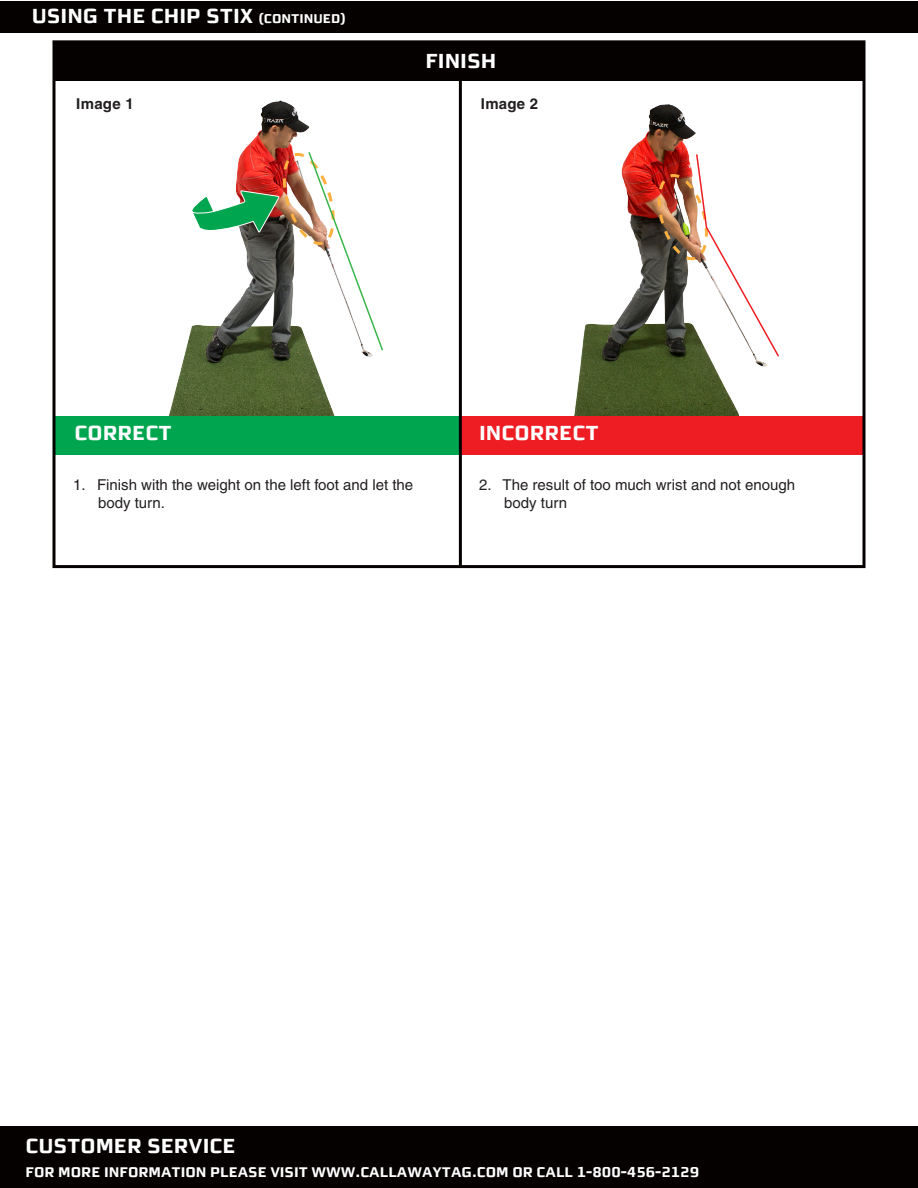
<style>
.page{position:relative;width:918px;height:1188px;background:#fff}
.page>*{position:absolute;margin:0;border:0;box-sizing:border-box;transform-origin:0 0}
.t1{font:700 24px "Morgan Sn Caps";color:#fff}
.t2{font:700 16.5px "Morgan Sn Caps";color:#fff}
.t3{font:15px/18px "Helvetica";color:#231f20}
.t4{font:700 15px "Helvetica";letter-spacing:.015em;color:#231f20}
.s1{font-size:15px}
</style>
<div class="page">
<img style="left:169px;top:100px;width:204px;height:316px">
<div style="left:0;top:1127px;width:918px;height:61px;background:#060101"></div>
<img style="left:524px;top:80px;width:269px;height:375px">
<div style="left:0;top:1px;width:918px;height:32px;background:#060101"></div>
<img style="left:190px;top:150px;width:194px;height:202px">
<img style="left:652px;top:153px;width:129px;height:205px">
<div style="left:55px;top:416px;width:406px;height:38px;background:#00a54f"></div>
<div style="left:462px;top:416px;width:402px;height:38px;background:#ee1d23"></div>
<div style="left:55px;top:42px;width:809px;height:38px;background:#060101"></div>
<hr style="left:459px;top:79px;width:3px;height:488px;background:#060101">
<div style="left:52px;top:40px;width:814px;height:528px;border:3px solid #060101"></div>
<h1 class="t1" style="left:32px;top:3px;width:315px">USING THE CHIP STIX <span class="s1">(CONTINUED)</span></h1>
<h1 class="t1" style="left:425px;top:48px;width:72px">FINISH</h1>
<p class="t4" style="left:76px;top:95px;width:59px">Image 1</p>
<p class="t4" style="left:481px;top:95px;width:59px">Image 2</p>
<h1 class="t1" style="left:75px;top:420px;width:99px">CORRECT</h1>
<h1 class="t1" style="left:479px;top:420px;width:121px">INCORRECT</h1>
<p class="t3" style="left:98px;top:476px;width:317px;text-indent:-25px">1. Finish with the weight on the left foot and let the body turn.</p>
<p class="t3" style="left:504px;top:476px;width:293px;text-indent:-25px">2. The result of too much wrist and not enough body turn</p>
<h1 class="t1" style="left:26px;top:1133px;width:212px">CUSTOMER SERVICE</h1>
<p class="t2" style="left:26px;top:1163px;width:675px">FOR MORE INFORMATION PLEASE VISIT WWW.CALLAWAYTAG.COM OR CALL 1-800-456-2129</p>
</div>
